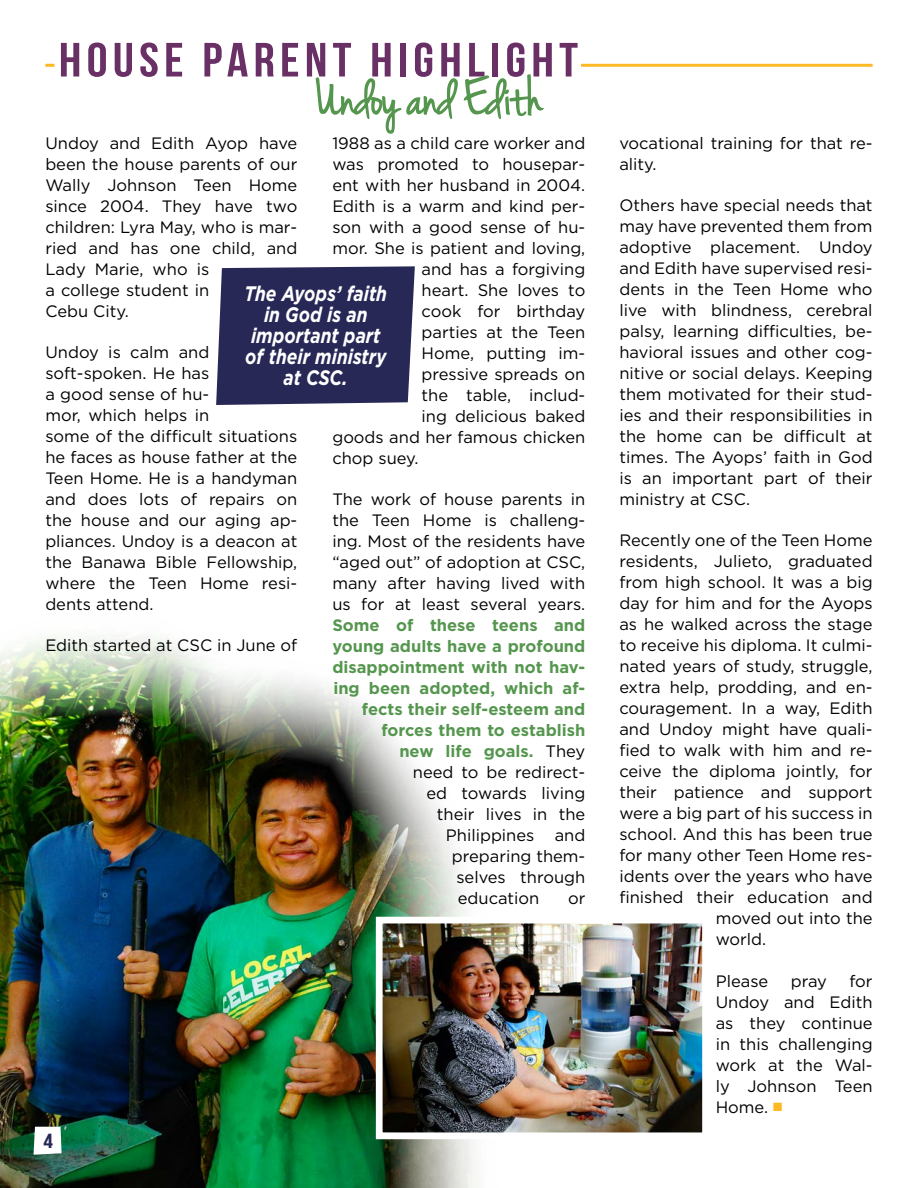
<style>
.page{position:relative;width:918px;height:1188px;background:#fff}
.page>*{position:absolute;margin:0;border:0;box-sizing:border-box;transform-origin:0 0}
.t1{font:54px "Jenna Sue";color:#55964e}
.t2{font:48px "Bebas Neue";letter-spacing:.1em;color:#693065;scale:1.1 1}
.t3{font:italic 700 21px/21px "Gotham";color:#fff;text-align:center;scale:.83 1}
.t4{font:20.4px "Bebas Neue";color:#282857;scale:1.18 1}
.t5{font:16.5px/21px "Gotham";color:#000}
.t6{font:700 16.5px "Gotham";color:#55964e}
.s1{font-weight:400;color:#000}
.s2{color:#fdb924}
</style>
<div class="page">
<img style="left:0;top:637px;width:476px;height:551px">
<hr style="left:581px;top:64px;width:292px;height:3px;background:#fdb924">
<svg style="left:45px;top:64px;width:10px;height:3px"></svg>
<svg style="left:315px;top:74px;width:230px;height:60px"></svg>
<div style="left:216px;top:266px;width:199px;height:139px;background:#282857"></div>
<img style="left:372px;top:913px;width:331px;height:230px">
<svg style="left:34px;top:1127px;width:28px;height:28px"></svg>
<h2 class="t2" style="left:59px;top:34px;width:473px">HOUSE PARENT HIGHLIGHT</h2>
<h1 class="t1" style="left:315px;top:67px;width:228px">Undoy and Edith</h1>
<p class="t5" style="left:45px;top:132px;width:254px">Undoy and Edith Ayop have been the house parents of our<br>Wally Johnson Teen Home since 2004. They have two children: Lyra May, who is mar&shy;ried and has one child, and<br>Lady Marie, who is<br>a college student in<br>Cebu City.</p>
<p class="t5" style="left:45px;top:341px;width:254px">Undoy is calm and soft-spoken. He has<br>a good sense of hu-<br>mor, which helps in<br>some of the difficult situations he faces as house father at the<br>Teen Home. He is a handyman and does lots of repairs on the house and our aging ap&shy;pliances. Undoy is a deacon at the Banawa Bible Fellowship, where the Teen Home resi&shy;dents attend.</p>
<p class="t5" style="left:45px;top:634px;width:253px">Edith started at CSC in June of</p>
<p class="t5" style="left:332px;top:132px;width:254px">1988 as a child care worker and</p>
<p class="t5" style="left:332px;top:153px;width:254px">was promoted to housepar-</p>
<p class="t5" style="left:332px;top:174px;width:254px">ent with her husband in 2004.</p>
<p class="t5" style="left:332px;top:195px;width:254px">Edith is a warm and kind per-</p>
<p class="t5" style="left:332px;top:216px;width:254px">son with a good sense of hu-</p>
<p class="t5" style="left:332px;top:237px;width:254px">mor. She is patient and loving,</p>
<p class="t5" style="left:422px;top:258px;width:165px">and has a forgiving</p>
<p class="t5" style="left:422px;top:279px;width:165px">heart. She loves to</p>
<p class="t5" style="left:422px;top:300px;width:165px">cook for birthday</p>
<p class="t5" style="left:422px;top:321px;width:165px">parties at the Teen</p>
<p class="t5" style="left:422px;top:342px;width:165px">Home, putting im-</p>
<p class="t5" style="left:422px;top:363px;width:165px">pressive spreads on</p>
<p class="t5" style="left:422px;top:384px;width:165px">the table, includ-</p>
<p class="t5" style="left:422px;top:405px;width:165px">ing delicious baked</p>
<p class="t5" style="left:332px;top:426px;width:254px">goods and her famous chicken</p>
<p class="t5" style="left:332px;top:447px;width:88px">chop suey.</p>
<p class="t5" style="left:332px;top:488px;width:254px;text-align:justify">The work of house parents in the Teen Home is challeng&shy;ing. Most of the residents have “aged out” of adoption at CSC, many after having lived with us for at least several years.</p>
<p class="t6" style="left:332px;top:615px;width:254px">Some of these teens and</p>
<p class="t6" style="left:332px;top:636px;width:254px">young adults have a profound</p>
<p class="t6" style="left:332px;top:657px;width:254px">disappointment with not hav-</p>
<p class="t6" style="left:333px;top:678px;width:254px">ing been adopted, which af-</p>
<p class="t6" style="left:362px;top:699px;width:225px">fects their self-esteem and</p>
<p class="t6" style="left:381px;top:720px;width:206px">forces them to establish</p>
<p class="t6" style="left:399px;top:741px;width:187px">new life goals. <span class="s1">They</span></p>
<p class="t5" style="left:413px;top:761px;width:174px">need to be redirect-</p>
<p class="t5" style="left:426px;top:782px;width:161px">ed towards living</p>
<p class="t5" style="left:437px;top:803px;width:150px">their lives in the</p>
<p class="t5" style="left:446px;top:824px;width:141px">Philippines and</p>
<p class="t5" style="left:452px;top:845px;width:135px">preparing them-</p>
<p class="t5" style="left:456px;top:866px;width:131px">selves through</p>
<p class="t5" style="left:458px;top:887px;width:83px">education</p>
<p class="t5" style="left:568px;top:887px;width:19px">or</p>
<p class="t3" style="left:244px;top:283px;width:174px">The Ayops’ faith in God is an important part of their ministry at CSC.</p>
<p class="t4" style="left:44px;top:1130px;width:10px">4</p>
<p class="t5" style="left:619px;top:132px;width:255px">vocational training for that re&shy;ality.</p>
<p class="t5" style="left:619px;top:194px;width:255px;text-align:justify">Others have special needs that may have prevented them from adoptive placement. Undoy and Edith have supervised resi&shy;dents in the Teen Home who live with blindness, cerebral palsy, learning difficulties, be&shy;havioral issues and other cog&shy;nitive or social delays. Keeping them motivated for their stud&shy;ies and their responsibilities in the home can be difficult at times. The Ayops’ faith in God is an important part of their ministry at CSC.</p>
<p class="t5" style="left:619px;top:530px;width:255px">Recently one of the Teen Home</p>
<p class="t5" style="left:619px;top:551px;width:255px">residents, Julieto, graduated</p>
<p class="t5" style="left:619px;top:572px;width:255px">from high school. It was a big</p>
<p class="t5" style="left:619px;top:593px;width:255px">day for him and for the Ayops</p>
<p class="t5" style="left:619px;top:614px;width:255px">as he walked across the stage</p>
<p class="t5" style="left:619px;top:635px;width:255px">to receive his diploma. It culmi-</p>
<p class="t5" style="left:619px;top:656px;width:255px">nated years of study, struggle,</p>
<p class="t5" style="left:619px;top:677px;width:255px">extra help, prodding, and en-</p>
<p class="t5" style="left:619px;top:698px;width:255px">couragement. In a way, Edith</p>
<p class="t5" style="left:619px;top:719px;width:255px">and Undoy might have quali-</p>
<p class="t5" style="left:619px;top:740px;width:255px">fied to walk with him and re-</p>
<p class="t5" style="left:619px;top:761px;width:255px">ceive the diploma jointly, for</p>
<p class="t5" style="left:619px;top:782px;width:255px">their patience and support</p>
<p class="t5" style="left:619px;top:803px;width:255px">were a big part of his success in</p>
<p class="t5" style="left:619px;top:824px;width:255px">school. And this has been true</p>
<p class="t5" style="left:619px;top:845px;width:255px">for many other Teen Home res-</p>
<p class="t5" style="left:619px;top:866px;width:255px">idents over the years who have</p>
<p class="t5" style="left:619px;top:887px;width:255px">finished their education and</p>
<p class="t5" style="left:716px;top:908px;width:158px">moved out into the</p>
<p class="t5" style="left:716px;top:929px;width:52px">world.</p>
<p class="t5" style="left:716px;top:970px;width:54px">Please</p>
<p class="t5" style="left:791px;top:970px;width:38px">pray</p>
<p class="t5" style="left:716px;top:970px;width:158px;text-align:justify;text-indent:134px">for Undoy and Edith as they continue in this challenging work at the Wal&shy;ly Johnson Teen Home. <span class="s2">■</span></p>
</div>
